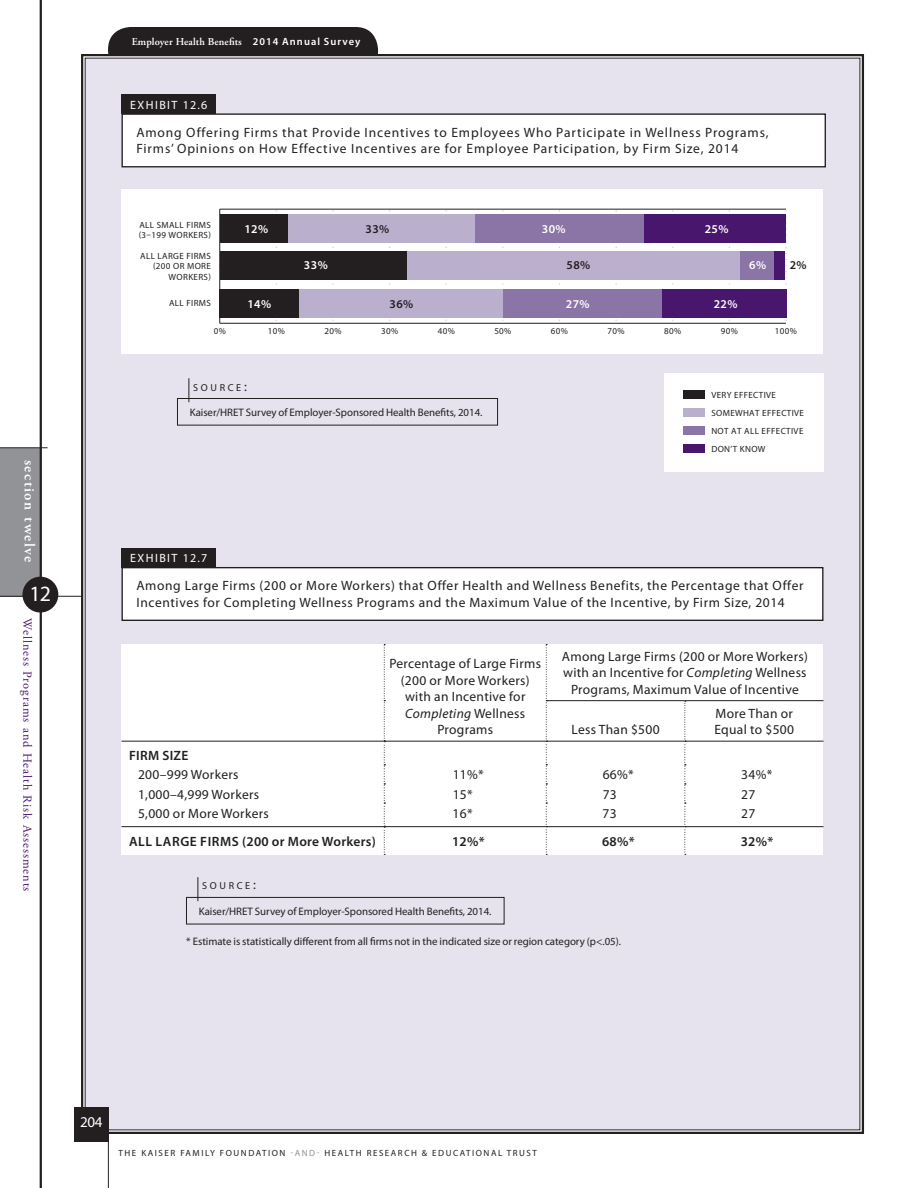
<style>
.page{position:relative;width:918px;height:1188px;background:#fff}
.page>*{position:absolute;margin:0;border:0;box-sizing:border-box;transform-origin:0 0}
.t1{font:21.9px "Myriad Pro";color:#fff}
.t2{font:600 15px "Adobe Garamond Pro";letter-spacing:.1em;color:#fff}
.t3{font:15px "Myriad Pro";color:#fff}
.t4{font:13.5px/16.5px "Myriad Pro";letter-spacing:.025em;color:#231f20;text-align:center}
.t5{font:13.5px/16.5px "Myriad Pro";letter-spacing:.045em;color:#231f20}
.t6{font:13.5px/16.5px "Myriad Pro";letter-spacing:.065em;color:#231f20}
.t7{font:600 13.5px "Myriad Pro";letter-spacing:.045em;color:#231f20}
.t8{font:600 13.5px "Myriad Pro";letter-spacing:.025em;color:#231f20}
.t9{font:12.3px "Adobe Garamond Pro";color:#48166d}
.t10{font:600 12px "Myriad Pro";letter-spacing:.04em;color:#fff}
.t11{font:12px "Myriad Pro";letter-spacing:.12em;color:#fff}
.t12{font:600 12px "Myriad Pro";color:#231f20}
.t13{font:10.8px "Myriad Pro";letter-spacing:-.005em;color:#231f20}
.t14{font:600 10.5px "Adobe Garamond Pro";letter-spacing:.01em;color:#fff}
.t15{font:10.2px "Myriad Pro";letter-spacing:.265em;color:#231f20}
.t16{font:9px/10.5px "Myriad Pro";letter-spacing:.04em;color:#231f20}
.t17{font:9px "Myriad Pro";letter-spacing:.17em;color:#231f20}
.s1{font-family:"Myriad Pro"}
.s2{font-size:13.5px}
.s3{font-style:italic}
.s4{color:#919396}
</style>
<div class="page">
<div style="left:0;top:448px;width:41px;height:148px;background:#919396"></div>
<hr style="left:0;top:596px;width:95px;height:1px;background:#231f20">
<hr style="left:0;top:447px;width:48px;height:1px;background:#231f20">
<hr style="left:40px;top:0;width:2px;height:1188px;background:#231f20">
<div style="left:22px;top:577px;width:36px;height:36px;background:#231f20;border-radius:50%"></div>
<div style="left:108px;top:27px;width:270px;height:47px;background:#231f20;border-radius:22px"></div>
<div style="left:80px;top:53px;width:784px;height:1081px;background:#e6e3ee"></div>
<div style="left:74px;top:1107px;width:35px;height:34px;background:#231f20"></div>
<hr style="left:108px;top:1107px;width:1px;height:81px;background:#231f20">
<div style="left:122px;top:94px;width:94px;height:20px;background:#231f20"></div>
<div style="left:122px;top:114px;width:703px;height:53px;background:#fff"></div>
<div style="left:121px;top:113px;width:705px;height:54px;border:1px solid #231f20"></div>
<div style="left:122px;top:189px;width:702px;height:165px;background:#fff"></div>
<hr style="left:220px;top:323px;width:566px;height:1px;background:#231f20">
<svg style="left:332px;top:210px;width:2px;height:110px"></svg>
<svg style="left:785px;top:210px;width:2px;height:110px"></svg>
<hr style="left:219px;top:209px;width:1px;height:114px;background:#231f20">
<hr style="left:220px;top:209px;width:566px;height:1px;background:#231f20">
<div style="left:644px;top:214px;width:142px;height:29px;background:#48166d"></div>
<div style="left:774px;top:251px;width:11px;height:29px;background:#48166d"></div>
<div style="left:662px;top:289px;width:124px;height:29px;background:#48166d"></div>
<div style="left:475px;top:214px;width:169px;height:29px;background:#8b74a6"></div>
<div style="left:740px;top:251px;width:34px;height:29px;background:#8b74a6"></div>
<div style="left:503px;top:289px;width:159px;height:29px;background:#8b74a6"></div>
<div style="left:288px;top:214px;width:187px;height:29px;background:#baafcd"></div>
<div style="left:407px;top:251px;width:333px;height:29px;background:#baafcd"></div>
<div style="left:299px;top:289px;width:204px;height:29px;background:#baafcd"></div>
<div style="left:220px;top:214px;width:68px;height:29px;background:#231f20"></div>
<div style="left:220px;top:251px;width:187px;height:29px;background:#231f20"></div>
<div style="left:220px;top:289px;width:79px;height:29px;background:#231f20"></div>
<div style="left:664px;top:373px;width:160px;height:99px;background:#fff"></div>
<div style="left:683px;top:390px;width:21px;height:9px;background:#231f20"></div>
<div style="left:683px;top:426px;width:21px;height:9px;background:#8b74a6"></div>
<div style="left:683px;top:444px;width:21px;height:9px;background:#48166d"></div>
<div style="left:683px;top:408px;width:21px;height:9px;background:#baafcd"></div>
<div style="left:177px;top:398px;width:321px;height:27px;border:1px solid #231f20"></div>
<svg style="left:189px;top:378px;width:1px;height:24px"></svg>
<div style="left:122px;top:548px;width:94px;height:20px;background:#231f20"></div>
<div style="left:122px;top:568px;width:701px;height:52px;background:#fff"></div>
<div style="left:121px;top:567px;width:702px;height:54px;border:1px solid #231f20"></div>
<div style="left:186px;top:897px;width:318px;height:27px;border:1px solid #231f20"></div>
<svg style="left:198px;top:877px;width:1px;height:24px"></svg>
<div style="left:122px;top:644px;width:702px;height:211px;background:#fff"></div>
<svg style="left:384px;top:644px;width:1px;height:211px"></svg>
<hr style="left:547px;top:700px;width:138px;height:1px;background:#231f20">
<hr style="left:685px;top:700px;width:138px;height:1px;background:#231f20">
<hr style="left:122px;top:741px;width:262px;height:1px;background:#231f20">
<hr style="left:384px;top:741px;width:162px;height:1px;background:#231f20">
<hr style="left:547px;top:741px;width:137px;height:1px;background:#231f20">
<hr style="left:685px;top:741px;width:138px;height:1px;background:#231f20">
<hr style="left:122px;top:826px;width:262px;height:1px;background:#231f20">
<hr style="left:384px;top:826px;width:162px;height:1px;background:#231f20">
<hr style="left:547px;top:826px;width:137px;height:1px;background:#231f20">
<hr style="left:685px;top:826px;width:138px;height:1px;background:#231f20">
<svg style="left:546px;top:644px;width:1px;height:211px"></svg>
<svg style="left:684px;top:701px;width:2px;height:154px"></svg>
<p class="t2" style="left:38px;top:460px;width:104px;rotate:90deg">section twelve</p>
<h1 class="t1" style="left:30px;top:580px;width:23px">12</h1>
<p class="t9" style="left:35px;top:618px;width:275px;rotate:90deg">Wellness Programs and Health Risk Assessments</p>
<p class="t14" style="left:132px;top:36px;width:230px">Employer Health Benefits <span class="s1">2014 Annual Sur vey</span></p>
<p class="t11" style="left:130px;top:97px;width:79px">Exhibit 12.6</p>
<p class="t6" style="left:136px;top:124px;width:634px">Among Offering Firms that Provide I ncentives to Employees Who Participate in Wellness Programs,<br>Firms’ Opinions on How Effective I ncentives are for Employee Participation, by Firm Size, 2014</p>
<p class="t16" style="left:139px;top:219px;width:74px">ALL SMALL FIRMS (3–199 WORKERS)</p>
<p class="t16" style="left:140px;top:250px;width:72px;text-align:right">ALL LARGE FIRMS (200 OR MORE<br>WORKERS)</p>
<p class="t16" style="left:169px;top:298px;width:43px">ALL FIRMS</p>
<p class="t10" style="left:244px;top:221px;width:25px">12%</p>
<p class="t12" style="left:365px;top:221px;width:25px">33%</p>
<p class="t10" style="left:542px;top:221px;width:25px">30%</p>
<p class="t10" style="left:304px;top:258px;width:25px">33%</p>
<p class="t12" style="left:566px;top:258px;width:25px">58%</p>
<p class="t10" style="left:247px;top:296px;width:25px">14%</p>
<p class="t12" style="left:389px;top:296px;width:25px">36%</p>
<p class="t10" style="left:566px;top:296px;width:25px">27%</p>
<p class="t10" style="left:705px;top:221px;width:25px">25%</p>
<p class="t10" style="left:714px;top:296px;width:25px">22%</p>
<p class="t10" style="left:749px;top:258px;width:18px">6%</p>
<p class="t12" style="left:790px;top:258px;width:18px">2%</p>
<p class="t16" style="left:214px;top:325px;width:14px">0%</p>
<p class="t16" style="left:268px;top:325px;width:19px">10%</p>
<p class="t16" style="left:324px;top:325px;width:19px">20%</p>
<p class="t16" style="left:381px;top:325px;width:19px">30%</p>
<p class="t16" style="left:438px;top:325px;width:19px">40%</p>
<p class="t16" style="left:494px;top:325px;width:19px">50%</p>
<p class="t16" style="left:551px;top:325px;width:19px">60%</p>
<p class="t16" style="left:608px;top:325px;width:19px">70%</p>
<p class="t16" style="left:664px;top:325px;width:19px">80%</p>
<p class="t16" style="left:721px;top:325px;width:19px">90%</p>
<p class="t16" style="left:775px;top:325px;width:24px">100%</p>
<p class="t15" style="left:193px;top:381px;width:55px">SOURCE<span class="s2">:</span></p>
<p class="t13" style="left:190px;top:406px;width:294px">Kaiser/HRET Survey of Employer-Sponsored Health Benefits, 2014.</p>
<p class="t16" style="left:711px;top:386px;width:94px;line-height:18px">VERY EFFECTIVE<br>SOMEWHAT EFFECTIVE<br>NOT AT ALL EFFECTIVE<br>DON’T KNOW</p>
<p class="t11" style="left:130px;top:551px;width:79px">Exhibit 12.7</p>
<p class="t5" style="left:136px;top:577px;width:669px">Among Large Firms (200 or More Workers) that Offer Health and Wellness Benefits, the Percentage that Offer<br>I ncentives for Completing Wellness Programs and the Maximum Value of the I ncentive, by Firm Size, 2014</p>
<p class="t4" style="left:389px;top:655px;width:153px">Percentage of Large Firms (200 or More Workers) with an I ncentive for<br><span class="s3">Completing</span> Wellness<br>Programs</p>
<p class="t4" style="left:562px;top:648px;width:247px">Among Large Firms (200 or More Workers) with an I ncentive for <span class="s3">Completing</span> Wellness<br>Programs, Maximum Value of I ncentive</p>
<p class="t4" style="left:714px;top:705px;width:81px;text-align:left">More Than or<br>Equal to $500</p>
<p class="t4" style="left:572px;top:721px;width:90px">Less Than $500</p>
<p class="t8" style="left:129px;top:747px;width:9px">FIRM</p>
<p class="t8" style="left:162px;top:747px;width:26px">SIZE</p>
<p class="t4" style="left:138px;top:766px;width:102px">200–999 Workers</p>
<p class="t5" style="left:453px;top:766px;width:33px">11%*</p>
<p class="t5" style="left:603px;top:766px;width:33px">66%*</p>
<p class="t5" style="left:741px;top:766px;width:33px">34%*</p>
<p class="t4" style="left:138px;top:786px;width:123px">1,000–4,999 Workers</p>
<p class="t5" style="left:453px;top:786px;width:22px">15*</p>
<p class="t5" style="left:603px;top:786px;width:16px">73</p>
<p class="t5" style="left:741px;top:786px;width:16px">27</p>
<p class="t5" style="left:138px;top:805px;width:132px">5,000 or More Workers</p>
<p class="t5" style="left:453px;top:805px;width:22px">16*</p>
<p class="t5" style="left:603px;top:805px;width:16px">73</p>
<p class="t5" style="left:741px;top:805px;width:16px">27</p>
<p class="t7" style="left:129px;top:833px;width:248px">All Large Firms (200 or More Workers)</p>
<p class="t8" style="left:452px;top:833px;width:34px">12%*</p>
<p class="t8" style="left:602px;top:833px;width:34px">68%*</p>
<p class="t8" style="left:741px;top:833px;width:34px">32%*</p>
<p class="t15" style="left:202px;top:880px;width:55px">SOURCE<span class="s2">:</span></p>
<p class="t13" style="left:199px;top:905px;width:294px">Kaiser/HRET Survey of Employer-Sponsored Health Benefits, 2014.</p>
<p class="t13" style="left:186px;top:935px;width:436px">* Estimate is statistically different from all firms not in the indicated size or region category (p&lt;.05).</p>
<p class="t3" style="left:80px;top:1113px;width:24px">204</p>
<p class="t17" style="left:119px;top:1147px;width:415px">The Ka iser Fa mily Foundat ion <span class="s4">-a nd-</span> H ea lt h Resea rch &amp; E ducat iona l Trust</p>
</div>
